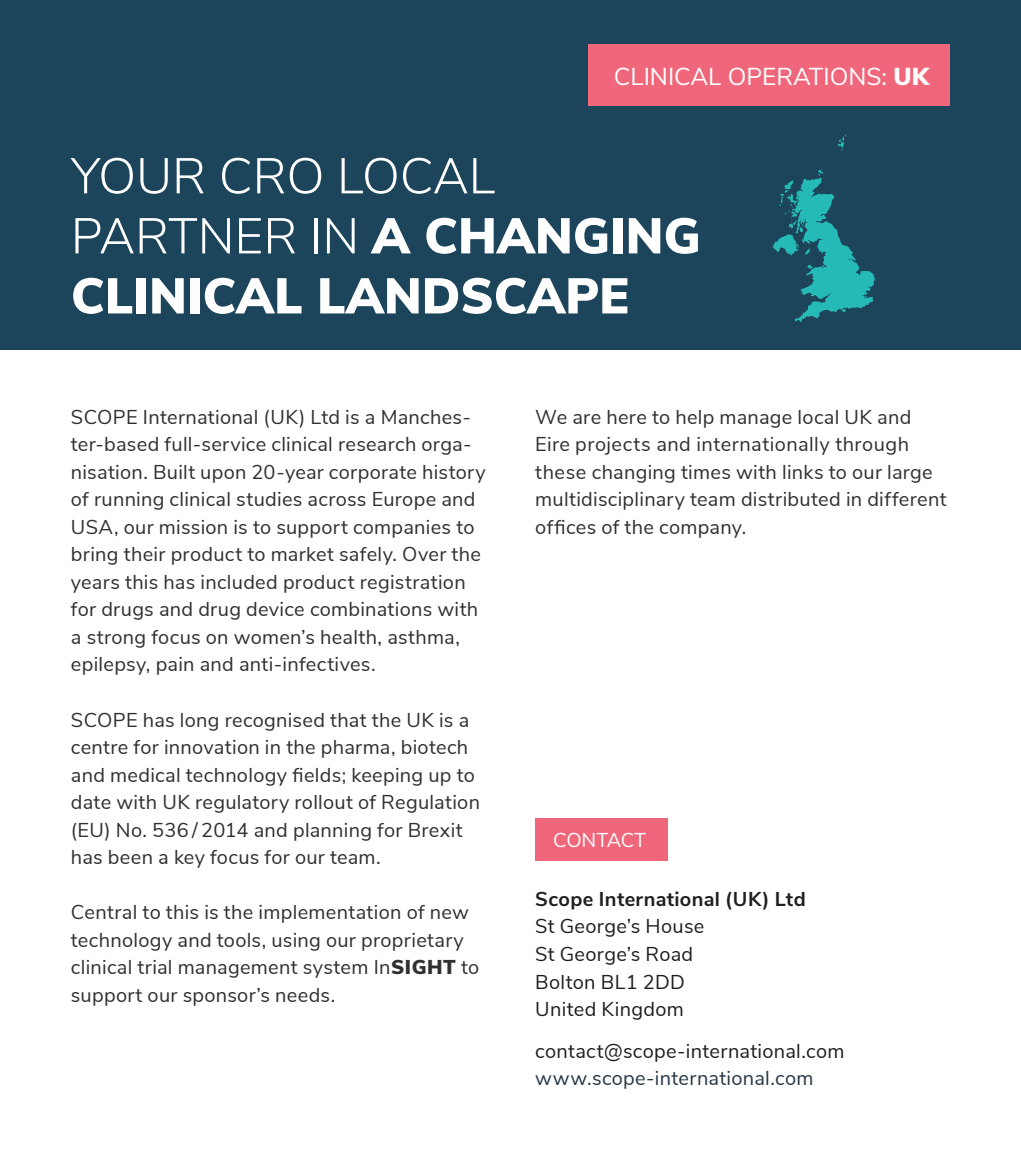
<style>
.page{position:relative;width:1021px;height:1156px;background:#fff}
.page>*{position:absolute;margin:0;border:0;box-sizing:border-box;transform-origin:0 0}
.t1{font:900 50px/60px "Nunito Sans";color:#fff}
.t2{font:24.5px "Nunito Sans";color:#fff}
.t3{font:20px/27.5px "Nunito Sans";letter-spacing:.015em;color:#312f30}
.t4{font:20px/27.5px "Nunito Sans";letter-spacing:.015em;color:#1c2023}
.t5{font:20px "Nunito Sans";letter-spacing:.015em;color:#253745}
.t6{font:700 20px "Nunito Sans";letter-spacing:.015em;color:#1c2023}
.t7{font:20px "Nunito Sans";letter-spacing:-.01em;color:#fff}
.s1{font-weight:900}
.s2{font-weight:300}
</style>
<div class="page">
<div style="left:0;top:0;width:1020px;height:350px;background:#1c445b"></div>
<div style="left:588px;top:44px;width:362px;height:62px;background:#f0667a"></div>
<svg style="left:773px;top:134px;width:102px;height:188px"></svg>
<div style="left:535px;top:817px;width:133px;height:43px;background:#f0667a"></div>
<p class="t2" style="left:614px;top:58px;width:316px">CLINICAL OPERATIONS: <span class="s1">UK</span></p>
<h1 class="t1" style="left:71px;top:144px;width:631px"><span class="s2">YOUR CRO LOCAL<br>PARTNER IN</span> A CHANGING<br>CLINICAL LANDSCAPE</h1>
<p class="t3" style="left:71px;top:402px;width:416px">SCOPE International (UK) Ltd is a Manches&shy;ter-based full-service clinical research orga&shy;nisation. Built upon 20-year corporate history of running clinical studies across Europe and USA, our mission is to support companies to bring their product to market safely. Over the years this has included product registration for drugs and drug device combinations with a strong focus on women’s health, asthma, epilepsy, pain and anti-infectives.</p>
<p class="t3" style="left:71px;top:704px;width:410px">SCOPE has long recognised that the UK is a centre for innovation in the pharma, biotech and medical technology fields; keeping up to date with UK regulatory rollout of Regulation (EU) No. 536 / 2014 and planning for Brexit has been a key focus for our team.</p>
<p class="t3" style="left:71px;top:897px;width:410px">Central to this is the implementation of new technology and tools, using our proprietary clinical trial management system In<span class="s1">SIGHT</span> to support our sponsor’s needs.</p>
<p class="t3" style="left:535px;top:402px;width:412px">We are here to help manage local UK and Eire projects and internationally through these changing times with links to our large multidisciplinary team distributed in different offices of the company.</p>
<p class="t7" style="left:553px;top:825px;width:95px">CONTACT</p>
<p class="t6" style="left:535px;top:884px;width:272px">Scope International (UK) Ltd</p>
<p class="t4" style="left:535px;top:911px;width:171px">St George’s House<br>St George’s Road<br>Bolton BL1 2DD<br>United Kingdom</p>
<p class="t4" style="left:535px;top:1035px;width:311px">contact@scope-international.com</p>
<p class="t5" style="left:535px;top:1063px;width:280px">www.scope-international.com</p>
</div>
